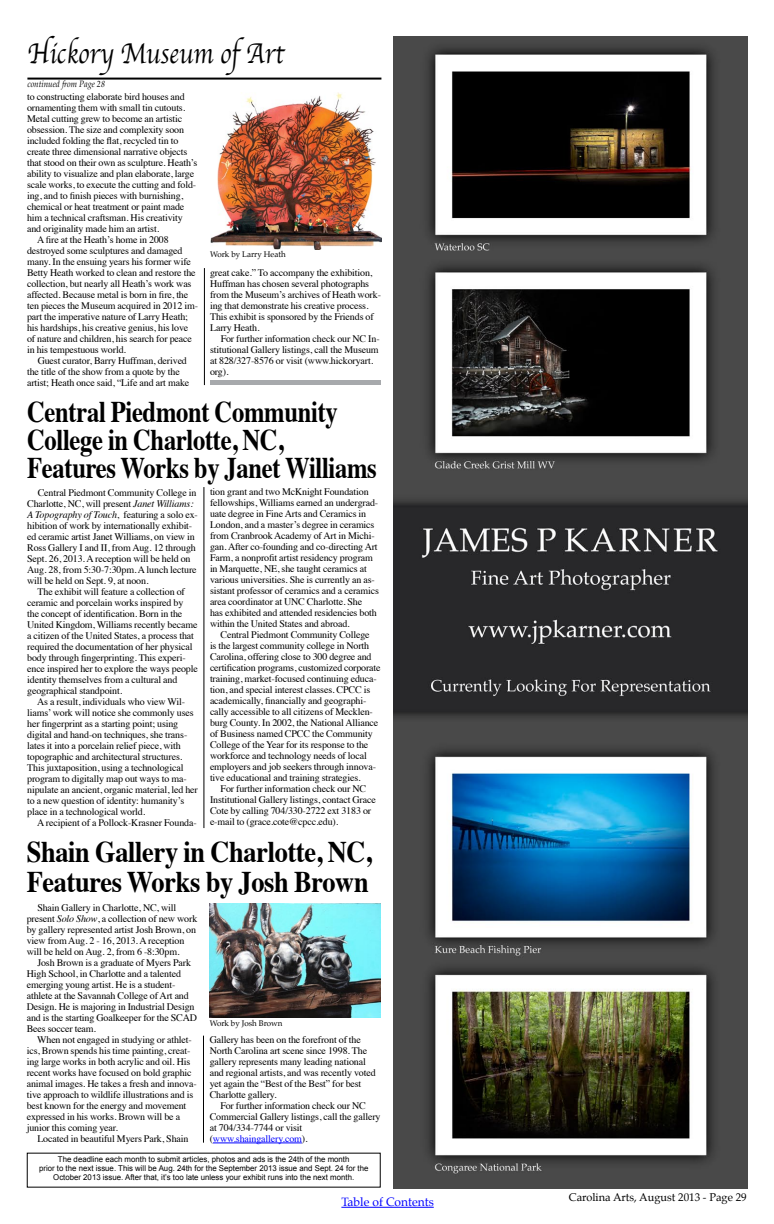
<style>
.page{position:relative;width:774px;height:1224px;background:#fff}
.page>*{position:absolute;margin:0;border:0;box-sizing:border-box;transform-origin:0 0}
.t1{font:700 30px/28px "Times";letter-spacing:-.015em;color:#000;scale:.82 1}
.t2{font:700 30px/30px "Times";letter-spacing:-.015em;color:#000;scale:.88 1}
.t3{font:30px "Apple Chancery";color:#000;scale:.85 1}
.t4{font:12px "Palatino";color:#00f}
.t5{font:11px "Palatino";color:#000}
.t6{font:10px/11px "Times";letter-spacing:-.015em;color:#000}
.t7{font:italic 9px "Palatino";color:#000;scale:.9 1}
.t8{font:8px/9px "Arial";color:#000;text-align:center}
.t9{font:8px "Palatino";color:#000}
.s1{font-style:italic}
.s2{color:#00f}
</style>
<div class="page">
<hr style="left:341px;top:1207px;width:93px;height:1px;background:#00f">
<hr style="left:27px;top:78px;width:354px;height:2px;background:#000">
<img style="left:210px;top:92px;width:171px;height:158px">
<hr style="left:204px;top:268px;width:1px;height:117px;background:#000">
<div style="left:210px;top:380px;width:171px;height:5px;background:#a7a9ac"></div>
<hr style="left:204px;top:487px;width:1px;height:341px;background:#000">
<hr style="left:213px;top:1143px;width:89px;height:1px;background:#00f">
<img style="left:210px;top:904px;width:171px;height:114px">
<hr style="left:203px;top:1036px;width:1px;height:107px;background:#000">
<img style="left:393px;top:36px;width:354px;height:1152px">
<h1 class="t3" style="left:27px;top:30px;width:304px">Hickory Museum of Art</h1>
<p class="t7" style="left:27px;top:77px;width:88px">continued from Page 28</p>
<p class="t6" style="left:27px;top:90px;width:159px">to constructing elaborate bird houses and</p>
<p class="t6" style="left:27px;top:101px;width:160px">ornamenting them with small tin cutouts.</p>
<p class="t6" style="left:27px;top:112px;width:157px">Metal cutting grew to become an artistic</p>
<p class="t6" style="left:27px;top:123px;width:159px">obsession. The size and complexity soon</p>
<p class="t6" style="left:27px;top:134px;width:153px">included folding the flat, recycled tin to</p>
<p class="t6" style="left:27px;top:145px;width:162px">create three dimensional narrative objects</p>
<p class="t6" style="left:27px;top:156px;width:172px">that stood on their own as sculpture. Heath’s</p>
<p class="t6" style="left:27px;top:167px;width:169px">ability to visualize and plan elaborate, large</p>
<p class="t6" style="left:27px;top:178px;width:171px">scale works, to execute the cutting and fold-</p>
<p class="t6" style="left:27px;top:189px;width:158px">ing, and to finish pieces with burnishing,</p>
<p class="t6" style="left:27px;top:200px;width:159px">chemical or heat treatment or paint made</p>
<p class="t6" style="left:27px;top:211px;width:157px">him a technical craftsman. His creativity</p>
<p class="t6" style="left:27px;top:222px;width:134px">and originality made him an artist.</p>
<p class="t6" style="left:37px;top:233px;width:133px">A fire at the Heath’s home in 2008</p>
<p class="t6" style="left:27px;top:244px;width:157px">destroyed some sculptures and damaged</p>
<p class="t6" style="left:27px;top:255px;width:165px">many. In the ensuing years his former wife</p>
<p class="t6" style="left:27px;top:266px;width:170px">Betty Heath worked to clean and restore the</p>
<p class="t6" style="left:27px;top:277px;width:166px">collection, but nearly all Heath’s work was</p>
<p class="t6" style="left:27px;top:288px;width:163px">affected. Because metal is born in fire, the</p>
<p class="t6" style="left:27px;top:299px;width:172px">ten pieces the Museum acquired in 2012 im-</p>
<p class="t6" style="left:27px;top:310px;width:162px">part the imperative nature of Larry Heath;</p>
<p class="t6" style="left:27px;top:321px;width:163px">his hardships, his creative genius, his love</p>
<p class="t6" style="left:27px;top:332px;width:166px">of nature and children, his search for peace</p>
<p class="t6" style="left:27px;top:343px;width:100px">in his tempestuous world.</p>
<p class="t6" style="left:38px;top:354px;width:151px">Guest curator, Barry Huffman, derived</p>
<p class="t6" style="left:27px;top:365px;width:154px">the title of the show from a quote by the</p>
<p class="t6" style="left:27px;top:376px;width:164px">artist; Heath once said, “Life and art make</p>
<p class="t9" style="left:210px;top:248px;width:77px">Work by Larry Heath</p>
<p class="t6" style="left:210px;top:266px;width:172px">great cake.” To accompany the exhibition, Huffman has chosen several photographs from the Museum’s archives of Heath work&shy;ing that demonstrate his creative process.<br>This exhibit is sponsored by the Friends of Larry Heath.</p>
<p class="t6" style="left:210px;top:332px;width:171px;text-indent:11px">For further information check our NC In&shy;stitutional Gallery listings, call the Museum at 828/327-8576 or visit (www.hickoryart. org).</p>
<h1 class="t1" style="left:27px;top:395px;width:428px">Central Piedmont Community<br>College in Charlotte, NC,<br>Features Works by Janet Williams</h1>
<p class="t6" style="left:27px;top:486px;width:172px;text-indent:11px">Central Piedmont Community College in Charlotte, NC, will present <span class="s1">Janet Williams:<br>A Topography of Touch</span>, featuring a solo ex&shy;hibition of work by internationally exhibit&shy;ed ceramic artist Janet Williams, on view in Ross Gallery I and II, from Aug. 12 through Sept. 26, 2013. A reception will be held on Aug. 28, from 5:30-7:30pm. A lunch lecture will be held on Sept. 9, at noon.</p>
<p class="t6" style="left:27px;top:585px;width:172px;text-indent:10px">The exhibit will feature a collection of ceramic and porcelain works inspired by the concept of identification. Born in the United Kingdom, Williams recently became a citizen of the United States, a process that required the documentation of her physical body through fingerprinting. This experi&shy;ence inspired her to explore the ways people identity themselves from a cultural and geographical standpoint.</p>
<p class="t6" style="left:27px;top:695px;width:172px;text-indent:10px">As a result, individuals who view Wil&shy;liams’ work will notice she commonly uses her fingerprint as a starting point; using digital and hand-on techniques, she trans&shy;lates it into a porcelain relief piece, with topographic and architectural structures.<br>This juxtaposition, using a technological program to digitally map out ways to ma&shy;nipulate an ancient, organic material, led her to a new question of identity: humanity’s place in a technological world.</p>
<p class="t6" style="left:37px;top:816px;width:161px">A recipient of a Pollock-Krasner Founda-</p>
<p class="t6" style="left:210px;top:485px;width:171px">tion grant and two McKnight Foundation fellowships, Williams earned an undergrad&shy;uate degree in Fine Arts and Ceramics in London, and a master’s degree in ceramics from Cranbrook Academy of Art in Michi&shy;gan. After co-founding and co-directing Art Farm, a nonprofit artist residency program in Marquette, NE, she taught ceramics at various universities. She is currently an as&shy;sistant professor of ceramics and a ceramics area coordinator at UNC Charlotte. She<br>has exhibited and attended residencies both within the United States and abroad.</p>
<p class="t6" style="left:210px;top:628px;width:172px;text-indent:11px">Central Piedmont Community College<br>is the largest community college in North Carolina, offering close to 300 degree and certification programs, customized corporate training, market-focused continuing educa&shy;tion, and special interest classes. CPCC is academically, financially and geographi&shy;cally accessible to all citizens of Mecklen&shy;burg County. In 2002, the National Alliance of Business named CPCC the Community College of the Year for its response to the workforce and technology needs of local employers and job seekers through innova&shy;tive educational and training strategies.</p>
<p class="t6" style="left:210px;top:782px;width:167px;text-indent:11px">For further information check our NC Institutional Gallery listings, contact Grace Cote by calling 704/330-2722 ext 3183 or e-mail to (grace.cote@cpcc.edu).</p>
<h1 class="t2" style="left:27px;top:834px;width:394px">Shain Gallery in Charlotte, NC,<br>Features Works by Josh Brown</h1>
<p class="t6" style="left:27px;top:901px;width:172px;text-indent:11px">Shain Gallery in Charlotte, NC, will present <span class="s1">Solo Show</span>, a collection of new work by gallery represented artist Josh Brown, on view from Aug. 2 - 16, 2013. A reception will be held on Aug. 2, from 6 -8:30pm.</p>
<p class="t6" style="left:27px;top:956px;width:172px;text-indent:11px">Josh Brown is a graduate of Myers Park High School, in Charlotte and a talented emerging young artist. He is a student&shy;athlete at the Savannah College of Art and Design. He is majoring in Industrial Design and is the starting Goalkeeper for the SCAD Bees soccer team.</p>
<p class="t6" style="left:27px;top:1033px;width:172px;text-indent:10px">When not engaged in studying or athlet&shy;ics, Brown spends his time painting, creat&shy;ing large works in both acrylic and oil. His recent works have focused on bold graphic animal images. He takes a fresh and innova&shy;tive approach to wildlife illustrations and is best known for the energy and movement expressed in his works. Brown will be a junior this coming year.</p>
<p class="t6" style="left:37px;top:1132px;width:153px">Located in beautiful Myers Park, Shain</p>
<p class="t9" style="left:210px;top:1017px;width:74px">Work by Josh Brown</p>
<p class="t6" style="left:210px;top:1033px;width:167px">Gallery has been on the forefront of the North Carolina art scene since 1998. The gallery represents many leading national and regional artists, and was recently voted yet again the “Best of the Best” for best Charlotte gallery.</p>
<p class="t6" style="left:210px;top:1099px;width:172px;text-indent:11px">For further information check our NC Commercial Gallery listings, call the gallery at 704/334-7744 or visit (<span class="s2">www.shaingallery.com</span>).</p>
<p class="t8" style="left:39px;top:1155px;width:331px">The deadline each month to submit articles, photos and ads is the 24th of the month<br>prior to the next issue. This will be Aug. 24th for the September 2013 issue and Sept. 24 for the<br>October 2013 issue. After that, it’s too late unless your exhibit runs into the next month.</p>
<p class="t4" style="left:341px;top:1192px;width:94px">Table of Contents</p>
<p class="t5" style="left:569px;top:1188px;width:179px">Carolina Arts, August 2013 - Page 29</p>
</div>
